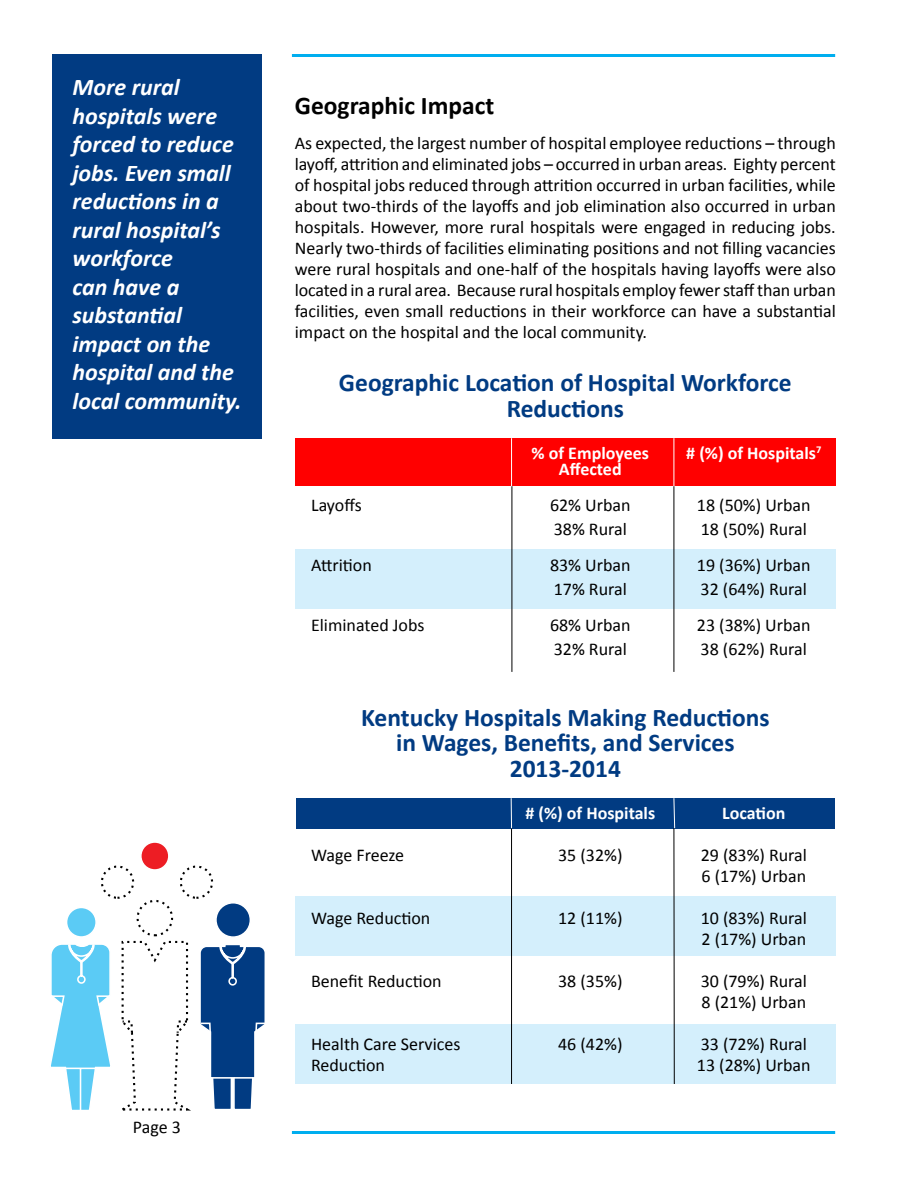
<style>
.page{position:relative;width:918px;height:1188px;background:#fff}
.page>*{position:absolute;margin:0;border:0;box-sizing:border-box;transform-origin:0 0}
.t1{font:700 25.5px/25.5px "Calibri";color:#013b82;text-align:center}
.t2{font:700 25.5px "Calibri";color:#000}
.t3{font:italic 700 24px/28.5px "Calibri";color:#fff}
.t4{font:18px/21px "Calibri";color:#000}
.t5{font:700 18px "Calibri";color:#fff}
</style>
<div class="page">
<div style="left:295px;top:438px;width:541px;height:48px;background:#f00"></div>
<div style="left:295px;top:549px;width:541px;height:60px;background:#d4effc"></div>
<div style="left:296px;top:798px;width:539px;height:30px;background:#013b82"></div>
<div style="left:296px;top:896px;width:540px;height:60px;background:#d4effc"></div>
<div style="left:296px;top:1024px;width:540px;height:60px;background:#d4effc"></div>
<hr style="left:512px;top:486px;width:1px;height:186px;background:#000">
<hr style="left:674px;top:486px;width:1px;height:186px;background:#000">
<hr style="left:511px;top:828px;width:1px;height:256px;background:#000">
<hr style="left:674px;top:828px;width:1px;height:256px;background:#000">
<hr style="left:511px;top:438px;width:1px;height:48px;background:#fff">
<hr style="left:674px;top:438px;width:1px;height:48px;background:#fff">
<hr style="left:511px;top:798px;width:1px;height:30px;background:#fff">
<svg style="left:673px;top:798px;width:2px;height:31px"></svg>
<div style="left:52px;top:54px;width:209px;height:384px;background:#013b82"></div>
<div style="left:141px;top:842px;width:28px;height:28px;background:#ed1d24;border-radius:50%"></div>
<div style="left:140px;top:841px;width:30px;height:30px;border:2px solid #fff;border-radius:50%"></div>
<svg style="left:51px;top:864px;width:214px;height:247px"></svg>
<hr style="left:292px;top:54px;width:543px;height:3px;background:#00aeef">
<hr style="left:292px;top:1131px;width:543px;height:3px;background:#00aeef">
<h2 class="t3" style="left:72px;top:73px;width:171px">More rural hospitals were forced to reduce jobs. Even small reductions in a rural hospital’s workforce<br>can have a substantial impact on the hospital and the local community.</h2>
<p class="t4" style="left:133px;top:1117px;width:50px">Page 3</p>
<h1 class="t2" style="left:295px;top:89px;width:201px">Geographic Impact</h1>
<p class="t4" style="left:295px;top:132px;width:543px;text-align:justify">As expected, the largest number of hospital employee reductions – through layoff, attrition and eliminated jobs – occurred in urban areas. Eighty percent of hospital jobs reduced through attrition occurred in urban facilities, while about two-thirds of the layoffs and job elimination also occurred in urban hospitals. However, more rural hospitals were engaged in reducing jobs.<br>Nearly two-thirds of facilities eliminating positions and not filling vacancies were rural hospitals and one-half of the hospitals having layoffs were also located in a rural area. Because rural hospitals employ fewer staff than urban facilities, even small reductions in their workforce can have a substantial impact on the hospital and the local community.</p>
<h1 class="t1" style="left:339px;top:370px;width:454px">Geographic Location of Hospital Workforce<br>Reductions</h1>
<p class="t5" style="left:532px;top:441px;width:119px">% of Employees</p>
<p class="t5" style="left:686px;top:441px;width:137px"># (%) of Hospitals<sup>7</sup></p>
<p class="t5" style="left:559px;top:458px;width:64px">Affected</p>
<p class="t4" style="left:311px;top:495px;width:52px">Layoffs</p>
<p class="t4" style="left:550px;top:495px;width:82px">62% Urban</p>
<p class="t4" style="left:697px;top:495px;width:115px">18 (50%) Urban</p>
<p class="t4" style="left:554px;top:519px;width:75px">38% Rural</p>
<p class="t4" style="left:701px;top:519px;width:108px">18 (50%) Rural</p>
<p class="t4" style="left:311px;top:555px;width:62px">Attrition</p>
<p class="t4" style="left:550px;top:555px;width:82px">83% Urban</p>
<p class="t4" style="left:697px;top:555px;width:115px">19 (36%) Urban</p>
<p class="t4" style="left:554px;top:579px;width:75px">17% Rural</p>
<p class="t4" style="left:701px;top:579px;width:108px">32 (64%) Rural</p>
<p class="t4" style="left:311px;top:615px;width:115px">Eliminated Jobs</p>
<p class="t4" style="left:550px;top:615px;width:82px">68% Urban</p>
<p class="t4" style="left:697px;top:615px;width:115px">23 (38%) Urban</p>
<p class="t4" style="left:554px;top:639px;width:75px">32% Rural</p>
<p class="t4" style="left:701px;top:639px;width:108px">38 (62%) Rural</p>
<h1 class="t1" style="left:361px;top:704px;width:410px">Kentucky Hospitals Making Reductions in Wages, Benefits, and Services<br>2013-2014</h1>
<p class="t5" style="left:525px;top:801px;width:131px"># (%) of Hospitals</p>
<p class="t5" style="left:722px;top:801px;width:65px">Location</p>
<p class="t4" style="left:311px;top:844px;width:95px">Wage Freeze</p>
<p class="t4" style="left:558px;top:844px;width:66px">35 (32%)</p>
<p class="t4" style="left:701px;top:844px;width:108px">29 (83%) Rural<br>6 (17%) Urban</p>
<p class="t4" style="left:311px;top:907px;width:121px">Wage Reduction</p>
<p class="t4" style="left:558px;top:907px;width:66px">12 (11%)</p>
<p class="t4" style="left:701px;top:907px;width:108px">10 (83%) Rural<br>2 (17%) Urban</p>
<p class="t4" style="left:311px;top:970px;width:132px">Benefit Reduction</p>
<p class="t4" style="left:558px;top:970px;width:66px">38 (35%)</p>
<p class="t4" style="left:701px;top:970px;width:108px">30 (79%) Rural<br>8 (21%) Urban</p>
<p class="t4" style="left:311px;top:1033px;width:151px">Health Care Services</p>
<p class="t4" style="left:558px;top:1033px;width:66px">46 (42%)</p>
<p class="t4" style="left:701px;top:1033px;width:108px">33 (72%) Rural</p>
<p class="t4" style="left:311px;top:1054px;width:75px">Reduction</p>
<p class="t4" style="left:697px;top:1054px;width:115px">13 (28%) Urban</p>
</div>
